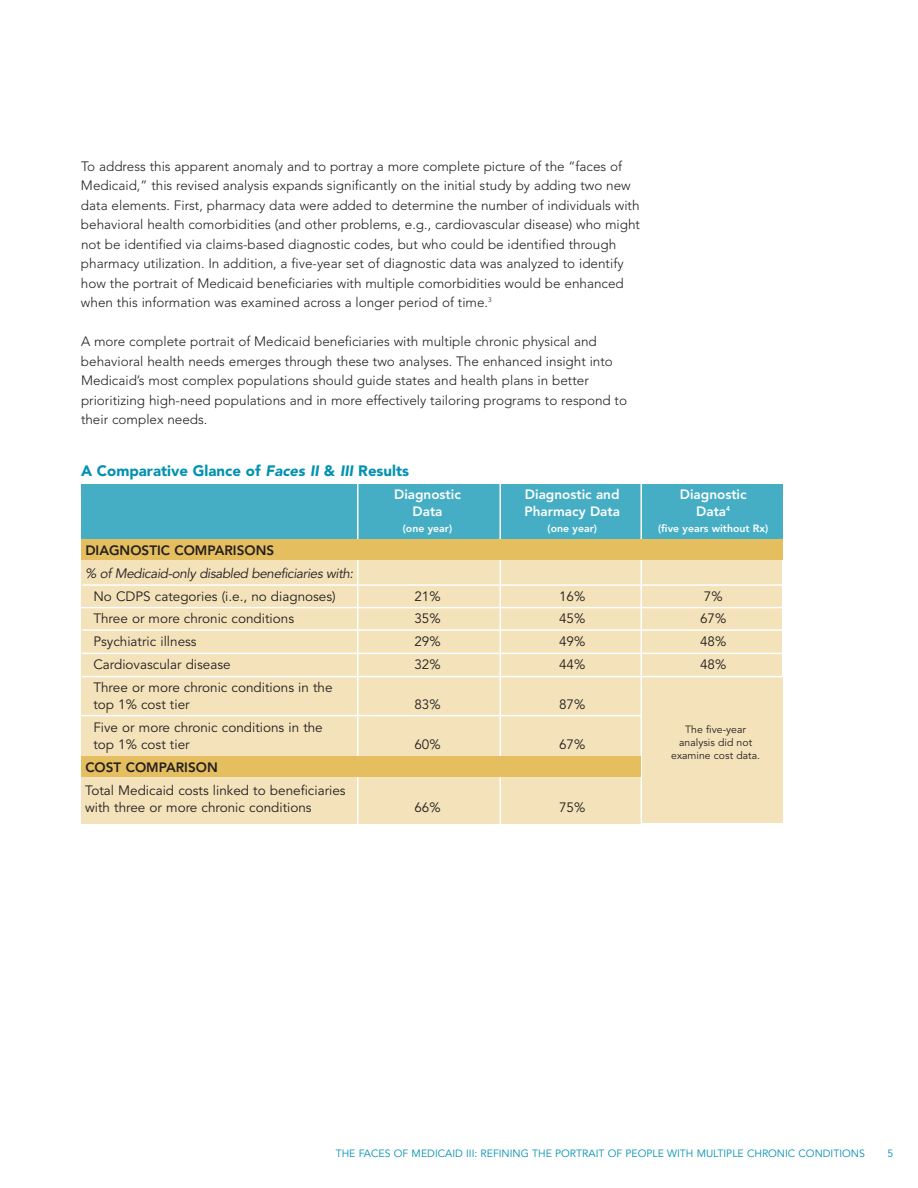
<style>
.page{position:relative;width:918px;height:1188px;background:#fff}
.page>*{position:absolute;margin:0;border:0;box-sizing:border-box;transform-origin:0 0}
.t1{font:900 15px "Avenir";color:#0092b0}
.t2{font:300 13.5px/19.5px "Avenir";color:#212126}
.t3{font:13.5px/17px "Avenir";color:#231f20}
.t4{font:800 13.5px "Avenir";color:#fff}
.t5{font:italic 13.5px "Avenir";letter-spacing:-.03em;color:#231f20}
.t6{font:800 13.5px "Avenir";color:#231f20}
.t7{font:10.5px "Avenir";color:#0092b0}
.t8{font:10.5px/13.2px "Avenir";color:#231f20;text-align:center}
.t9{font:800 10.5px "Avenir";color:#fff}
.s1{font-style:italic}
</style>
<div class="page">
<div style="left:642px;top:677px;width:140px;height:146px;background:#f3e2ba"></div>
<div style="left:641px;top:560px;width:141px;height:116px;background:#f3e2ba"></div>
<div style="left:81px;top:560px;width:560px;height:264px;background:#f3e2ba"></div>
<div style="left:81px;top:484px;width:701px;height:55px;background:#45aec5"></div>
<hr style="left:357px;top:483px;width:1px;height:341px;background:#fff">
<hr style="left:499px;top:483px;width:2px;height:341px;background:#fff">
<hr style="left:640px;top:483px;width:2px;height:341px;background:#fff">
<div style="left:81px;top:539px;width:701px;height:21px;background:#e4be5f"></div>
<div style="left:81px;top:757px;width:559px;height:20px;background:#e4be5f"></div>
<hr style="left:81px;top:607px;width:703px;height:1px;background:#fff">
<hr style="left:82px;top:584px;width:702px;height:2px;background:#fff">
<hr style="left:82px;top:629px;width:702px;height:2px;background:#fff">
<hr style="left:82px;top:653px;width:701px;height:1px;background:#fff">
<hr style="left:82px;top:676px;width:702px;height:1px;background:#fff">
<hr style="left:81px;top:715px;width:560px;height:1px;background:#fff">
<p class="t2" style="left:81px;top:157px;width:561px">To address this apparent anomaly and to portray a more complete picture of the “faces of Medicaid,” this revised analysis expands significantly on the initial study by adding two new data elements. First, pharmacy data were added to determine the number of individuals with behavioral health comorbidities (and other problems, e.g., cardiovascular disease) who might not be identified via claims-based diagnostic codes, but who could be identified through pharmacy utilization. In addition, a five-year set of diagnostic data was analyzed to identify how the portrait of Medicaid beneficiaries with multiple comorbidities would be enhanced when this information was examined across a longer period of time.<sup>3</sup></p>
<p class="t2" style="left:81px;top:333px;width:548px">A more complete portrait of Medicaid beneficiaries with multiple chronic physical and behavioral health needs emerges through these two analyses. The enhanced insight into Medicaid’s most complex populations should guide states and health plans in better prioritizing high-need populations and in more effectively tailoring programs to respond to their complex needs.</p>
<p class="t1" style="left:81px;top:465px;width:330px">A Comparative Glance of <span class="s1">Faces II</span> &amp; <span class="s1">III</span> Results</p>
<p class="t4" style="left:394px;top:489px;width:68px">Diagnostic</p>
<p class="t4" style="left:525px;top:489px;width:96px">Diagnostic and</p>
<p class="t4" style="left:680px;top:489px;width:68px">Diagnostic</p>
<p class="t4" style="left:413px;top:506px;width:31px">Data</p>
<p class="t4" style="left:524px;top:506px;width:97px">Pharmacy Data</p>
<p class="t4" style="left:696px;top:506px;width:35px">Data<sup>4</sup></p>
<p class="t9" style="left:403px;top:525px;width:51px">(one year)</p>
<p class="t9" style="left:548px;top:525px;width:51px">(one year)</p>
<p class="t9" style="left:658px;top:525px;width:112px">(five years without Rx)</p>
<p class="t6" style="left:85px;top:545px;width:190px">DIAGNOSTIC COMPARISONS</p>
<p class="t5" style="left:85px;top:567px;width:270px">% of Medicaid-only disabled beneficiaries with:</p>
<p class="t3" style="left:93px;top:589px;width:244px">No CDPS categories (i.e., no diagnoses)</p>
<p class="t3" style="left:414px;top:589px;width:28px">21%</p>
<p class="t3" style="left:559px;top:589px;width:28px">16%</p>
<p class="t3" style="left:704px;top:589px;width:20px">7%</p>
<p class="t3" style="left:93px;top:611px;width:202px">Three or more chronic conditions</p>
<p class="t3" style="left:414px;top:611px;width:28px">35%</p>
<p class="t3" style="left:559px;top:611px;width:28px">45%</p>
<p class="t3" style="left:700px;top:611px;width:28px">67%</p>
<p class="t3" style="left:93px;top:634px;width:105px">Psychiatric illness</p>
<p class="t3" style="left:414px;top:634px;width:28px">29%</p>
<p class="t3" style="left:559px;top:634px;width:28px">49%</p>
<p class="t3" style="left:700px;top:634px;width:28px">48%</p>
<p class="t3" style="left:93px;top:657px;width:139px">Cardiovascular disease</p>
<p class="t3" style="left:414px;top:657px;width:28px">32%</p>
<p class="t3" style="left:559px;top:657px;width:28px">44%</p>
<p class="t3" style="left:700px;top:657px;width:28px">48%</p>
<p class="t3" style="left:93px;top:680px;width:241px">Three or more chronic conditions in the top 1% cost tier</p>
<p class="t3" style="left:414px;top:697px;width:28px">83%</p>
<p class="t3" style="left:559px;top:697px;width:28px">87%</p>
<p class="t3" style="left:93px;top:720px;width:231px">Five or more chronic conditions in the top 1% cost tier</p>
<p class="t6" style="left:85px;top:762px;width:134px">COST COMPARISON</p>
<p class="t3" style="left:85px;top:783px;width:262px">Total Medicaid costs linked to beneficiaries with three or more chronic conditions</p>
<p class="t3" style="left:414px;top:737px;width:28px">60%</p>
<p class="t3" style="left:559px;top:737px;width:28px">67%</p>
<p class="t3" style="left:414px;top:800px;width:28px">66%</p>
<p class="t3" style="left:559px;top:800px;width:28px">75%</p>
<p class="t8" style="left:671px;top:724px;width:90px">The five-year analysis did not examine cost data.</p>
<p class="t7" style="left:336px;top:1149px;width:531px">THE FACES OF MEDICAID III: REFINING THE PORTRAIT OF PEOPLE WITH MULTIPLE CHRONIC CONDITIONS</p>
<p class="t7" style="left:887px;top:1149px;width:7px">5</p>
</div>
